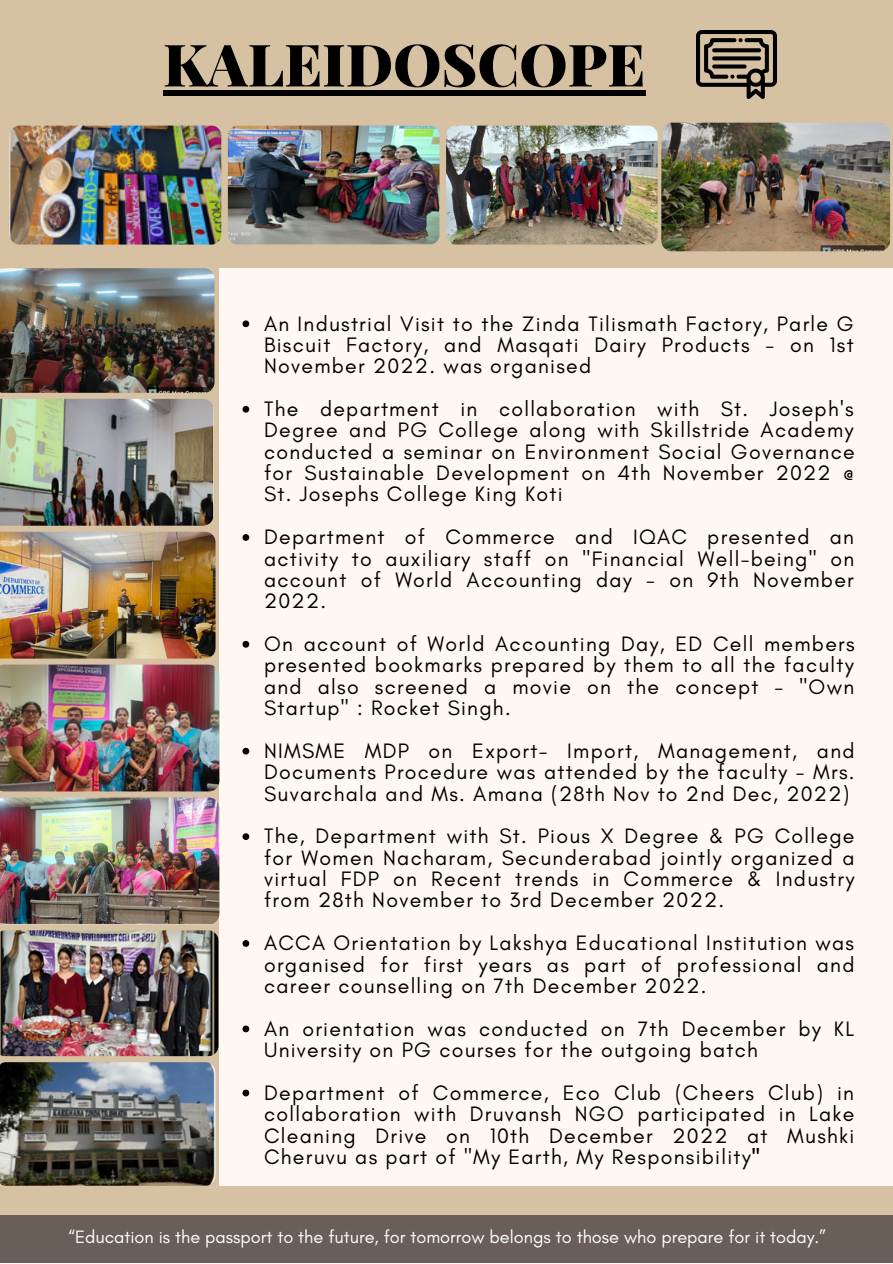
<style>
.page{position:relative;width:893px;height:1264px;background:#fff}
.page>*{position:absolute;margin:0;border:0;box-sizing:border-box;transform-origin:0 0}
.t1{font:900 58.5px "Playfair Display";color:#000}
.t2{font:21.3px/21.3px "Glacial Indifference";letter-spacing:.06em;color:#000;text-align:justify}
.t3{font:18.15px "Glacial Indifference";color:#fff}
.s1{font-weight:700}
</style>
<div class="page">
<div style="left:0;top:0;width:892px;height:1262px;background:#d6c1a2"></div>
<div style="left:219px;top:268px;width:673px;height:917px;background:#fff8f2"></div>
<svg style="left:242px;top:320px;width:7px;height:7px"></svg>
<svg style="left:242px;top:406px;width:7px;height:6px"></svg>
<svg style="left:242px;top:534px;width:7px;height:7px"></svg>
<svg style="left:242px;top:641px;width:7px;height:6px"></svg>
<svg style="left:242px;top:747px;width:7px;height:7px"></svg>
<svg style="left:242px;top:833px;width:7px;height:7px"></svg>
<svg style="left:242px;top:940px;width:7px;height:6px"></svg>
<svg style="left:242px;top:1025px;width:7px;height:7px"></svg>
<svg style="left:242px;top:1089px;width:7px;height:7px"></svg>
<img style="left:0;top:1062px;width:215px;height:123px">
<img style="left:0;top:930px;width:218px;height:126px">
<img style="left:446px;top:126px;width:211px;height:118px;border-radius:10px">
<img style="left:0;top:268px;width:214px;height:125px">
<img style="left:0;top:399px;width:213px;height:126px">
<img style="left:0;top:531px;width:215px;height:127px">
<img style="left:661px;top:123px;width:229px;height:128px;border-radius:11px">
<div style="left:0;top:1215px;width:892px;height:47px;background:#6a5f58"></div>
<img style="left:696px;top:31px;width:80px;height:67px">
<img style="left:228px;top:126px;width:211px;height:118px;border-radius:10px">
<img style="left:10px;top:126px;width:211px;height:118px;border-radius:10px">
<img style="left:0;top:664px;width:219px;height:127px">
<img style="left:0;top:797px;width:219px;height:127px">
<div style="left:163px;top:90px;width:482px;height:6px;background:#000"></div>
<h1 class="t1" style="left:163px;top:23px;width:483px">KALEIDOSCOPE</h1>
<p class="t2" style="left:264px;top:312px;width:591px">An Industrial Visit to the Zinda Tilismath Factory, Parle G Biscuit Factory, and Masqati Dairy Products - on 1st November 2022. was organised</p>
<p class="t2" style="left:264px;top:398px;width:592px">The department in collaboration with St. Joseph's Degree and PG College along with Skillstride Academy conducted a seminar on Environment Social Governance for Sustainable Development on 4th November 2022 @ St. Josephs College King Koti</p>
<p class="t2" style="left:264px;top:526px;width:591px">Department of Commerce and IQAC presented an activity to auxiliary staff on "Financial Well-being" on account of World Accounting day - on 9th November 2022.</p>
<p class="t2" style="left:264px;top:633px;width:592px">On account of World Accounting Day, ED Cell members presented bookmarks prepared by them to all the faculty and also screened a movie on the concept - "Own Startup" : Rocket Singh.</p>
<p class="t2" style="left:264px;top:739px;width:592px">NIMSME MDP on Export- Import, Management, and Documents Procedure was attended by the faculty - Mrs.<br>Suvarchala and Ms. Amana (28th Nov to 2nd Dec, 2022)</p>
<p class="t2" style="left:264px;top:825px;width:592px">The, Department with St. Pious X Degree &amp; PG College for Women Nacharam, Secunderabad jointly organized a virtual FDP on Recent trends in Commerce &amp; Industry from 28th November to 3rd December 2022.</p>
<p class="t2" style="left:264px;top:932px;width:592px">ACCA Orientation by Lakshya Educational Institution was organised for first years as part of professional and career counselling on 7th December 2022.</p>
<p class="t2" style="left:264px;top:1017px;width:591px">An orientation was conducted on 7th December by KL<br>University on PG courses for the outgoing batch</p>
<p class="t2" style="left:264px;top:1081px;width:592px">Department of Commerce, Eco Club (Cheers Club) in collaboration with Druvansh NGO participated in Lake Cleaning Drive on 10th December 2022 at Mushki Cheruvu as part of "My Earth, My Responsibility<span class="s1">"</span></p>
<p class="t3" style="left:68px;top:1225px;width:759px">“Education is the passport to the future, for tomorrow belongs to those who prepare for it today.”</p>
</div>
